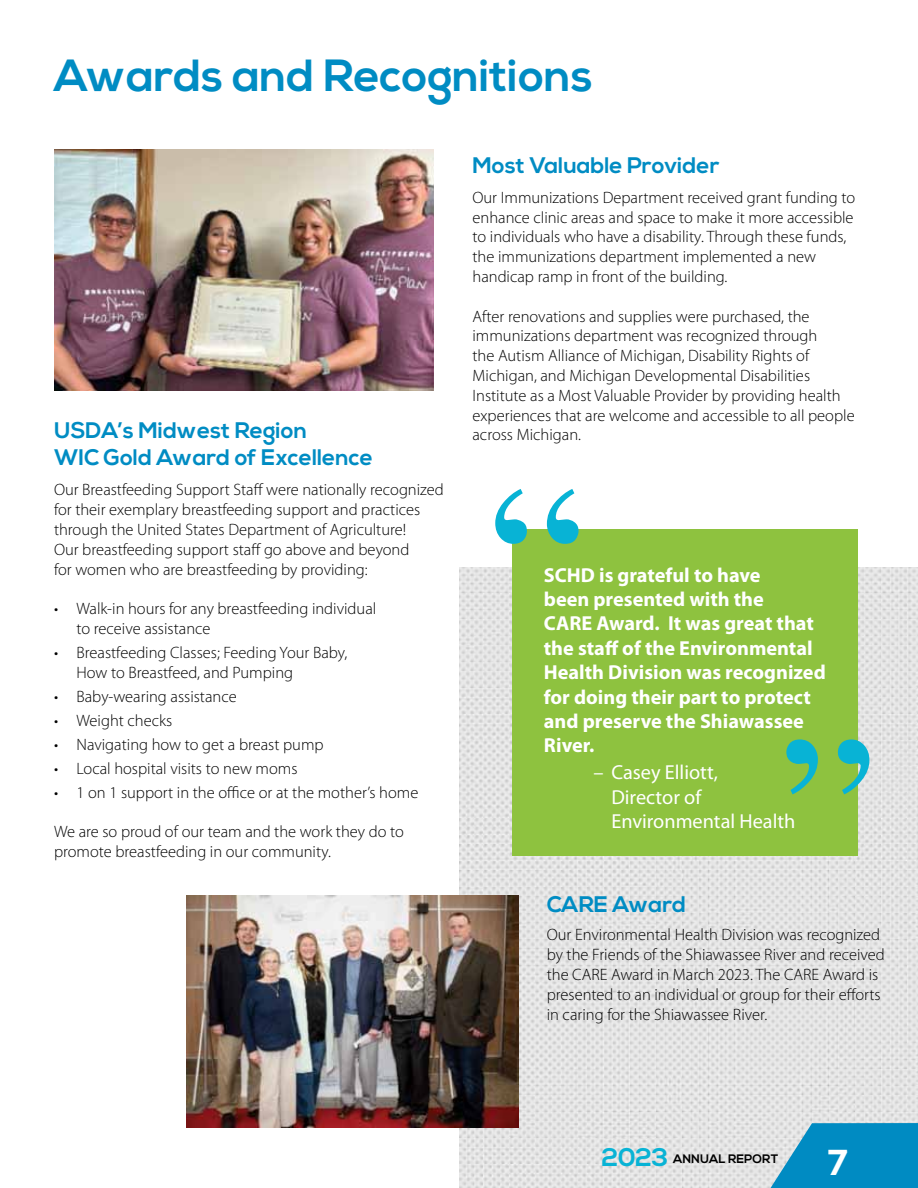
<style>
.page{position:relative;width:918px;height:1188px;background:#fff}
.page>*{position:absolute;margin:0;border:0;box-sizing:border-box;transform-origin:0 0}
.t1{font:225px "Times";color:#08b3d5}
.t2{font:700 45px "Nexa";color:#008cc3}
.t3{font:700 36px "Nexa";color:#fff}
.t4{font:700 22.5px/27px "Nexa";color:#008cc3}
.t5{font:700 20.25px/24.3px "Myriad Pro";color:#fff}
.t6{font:20.25px/24.3px "Myriad Pro";color:#fff}
.t7{font:300 16.5px/19.8px "Myriad Pro";color:#000}
.t8{font:700 12.3px "Nexa";color:#000}
.s1{font-size:25.5px;color:#08b3d5}
</style>
<div class="page">
<img style="left:459px;top:567px;width:459px;height:621px">
<div style="left:512px;top:529px;width:346px;height:327px;background:#8ec23f"></div>
<svg style="left:771px;top:1123px;width:147px;height:65px;background:#1f97c6"></svg>
<img style="left:54px;top:150px;width:379px;height:240px">
<img style="left:187px;top:895px;width:331px;height:233px">
<h2 class="t2" style="left:54px;top:50px;width:540px">Awards and Recognitions</h2>
<h3 class="t4" style="left:54px;top:418px;width:320px">USDA’s Midwest Region<br>WIC Gold Award of Excellence</h3>
<p class="t7" style="left:54px;top:480px;width:391px">Our Breastfeeding Support Staff were nationally recognized for their exemplary breastfeeding support and practices through the United States Department of Agriculture!<br>Our breastfeeding support staff go above and beyond<br>for women who are breastfeeding by providing:</p>
<p class="t7" style="left:77px;top:599px;width:301px;text-indent:-23px">• Walk-in hours for any breastfeeding individual to receive assistance</p>
<p class="t7" style="left:77px;top:642px;width:272px;text-indent:-23px">• Breastfeeding Classes; Feeding Your Baby,<br>How to Breastfeed, and Pumping</p>
<p class="t7" style="left:54px;top:686px;width:184px">• Baby-wearing assistance</p>
<p class="t7" style="left:54px;top:710px;width:120px">• Weight checks</p>
<p class="t7" style="left:54px;top:734px;width:271px">• Navigating how to get a breast pump</p>
<p class="t7" style="left:54px;top:758px;width:245px">• Local hospital visits to new moms</p>
<p class="t7" style="left:54px;top:782px;width:366px">• 1 on 1 support in the office or at the mother’s home</p>
<p class="t7" style="left:54px;top:822px;width:352px">We are so proud of our team and the work they do to promote breastfeeding in our community.</p>
<h3 class="t4" style="left:472px;top:152px;width:249px">Most Valuable Provider</h3>
<p class="t7" style="left:472px;top:187px;width:384px">Our Immunizations Department received grant funding to enhance clinic areas and space to make it more accessible to individuals who have a disability. Through these funds, the immunizations department implemented a new handicap ramp in front of the building.</p>
<p class="t7" style="left:472px;top:306px;width:384px">After renovations and supplies were purchased, the immunizations department was recognized through<br>the Autism Alliance of Michigan, Disability Rights of Michigan, and Michigan Developmental Disabilities Institute as a Most Valuable Provider by providing health experiences that are welcome and accessible to all people across Michigan.</p>
<h1 class="t1" style="left:489px;top:423px;width:101px">“</h1>
<p class="t5" style="left:544px;top:562px;width:283px">SCHD is grateful to have<br>been presented with the<br>CARE Award. It was great that the staff of the Environmental<br>Health Division was recognized for doing their part to protect and preserve the Shiawassee<br>River.</p>
<p class="t6" style="left:611px;top:760px;width:186px;text-indent:-18px">– Casey Elliott,<br>Director of<br>Environmental Health</p>
<h1 class="t1" style="left:779px;top:674px;width:101px">”</h1>
<h3 class="t4" style="left:547px;top:891px;width:141px">CARE Award</h3>
<p class="t7" style="left:547px;top:925px;width:340px">Our Environmental Health Division was recognized by the Friends of the Shiawassee River and received the CARE Award in March 2023. The CARE Award is presented to an individual or group for their efforts in caring for the Shiawassee River.</p>
<p class="t8" style="left:601px;top:1152px;width:179px"><span class="s1">2023</span> ANNUAL REPORT</p>
<h3 class="t3" style="left:828px;top:1142px;width:22px">7</h3>
</div>
